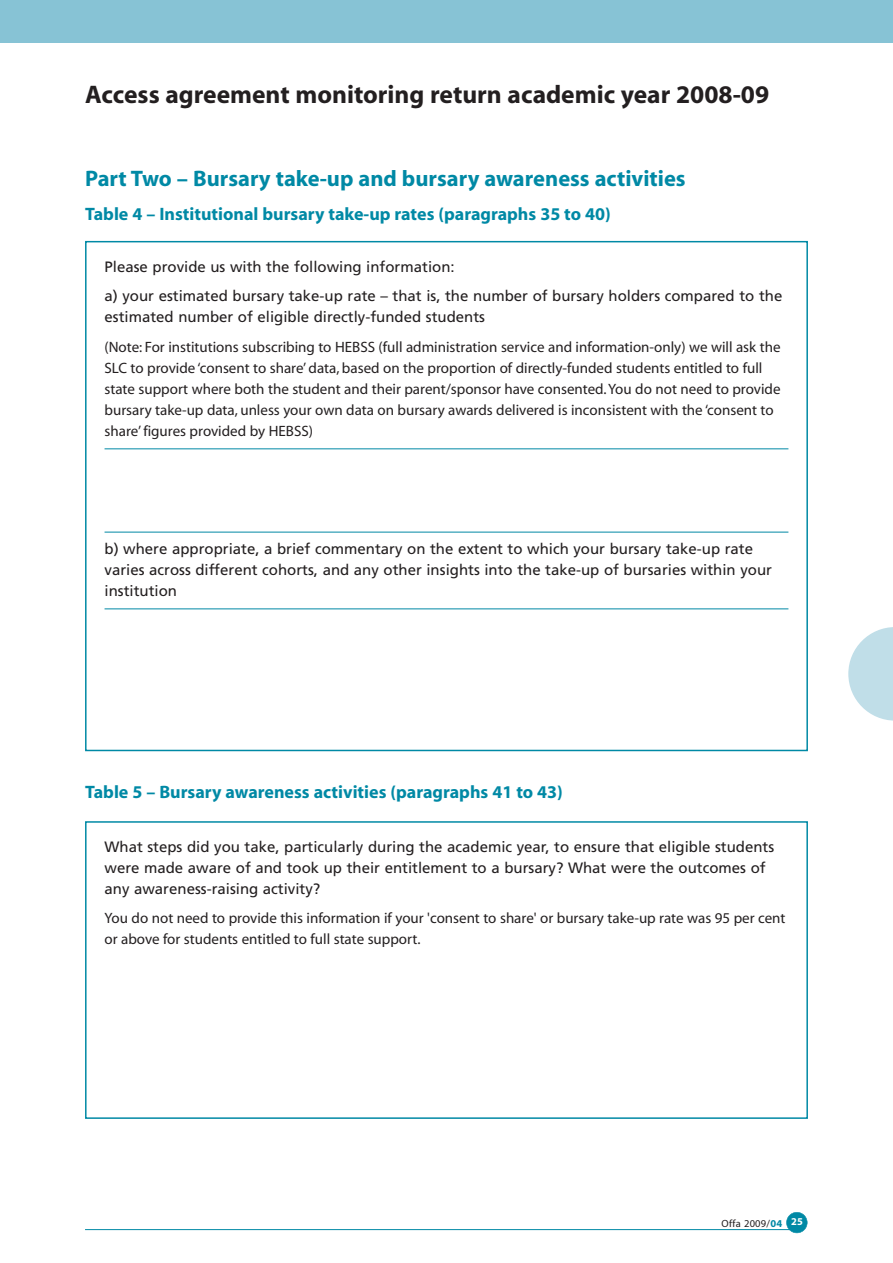
<style>
.page{position:relative;width:893px;height:1263px;background:#fff}
.page>*{position:absolute;margin:0;border:0;box-sizing:border-box;transform-origin:0 0}
.t1{font:700 25.5px "Myriad";color:#231f20}
.t2{font:700 22.5px "Myriad";color:#0089a5}
.t3{font:700 18px "Myriad";color:#0089a5}
.t4{font:15px/21px "Myriad";color:#231f20}
.t5{font:15px/21px "Frutiger";color:#231f20}
.t6{font:10.5px "Myriad";letter-spacing:.025em;color:#231f20}
.t7{font:700 10.5px "Myriad";color:#fff}
.s1{font-weight:700;color:#0089a5}
</style>
<div class="page">
<hr style="left:85px;top:1229px;width:710px;height:1px;background:#0089a5">
<div style="left:787px;top:1212px;width:20px;height:21px;background:#0089a5;border-radius:50%"></div>
<div style="left:786px;top:1212px;width:21px;height:21px;border:1px solid #0089a5;border-radius:50%"></div>
<svg style="left:848px;top:627px;width:45px;height:94px"></svg>
<div style="left:0;top:0;width:893px;height:43px;background:#87c3d5"></div>
<hr style="left:105px;top:448px;width:683px;height:1px;background:#0089a5">
<hr style="left:105px;top:532px;width:683px;height:1px;background:#0089a5">
<hr style="left:105px;top:608px;width:683px;height:1px;background:#0089a5">
<div style="left:85px;top:821px;width:723px;height:298px;border:2px solid #0089a5"></div>
<h1 class="t1" style="left:85px;top:85px;width:686px">Access agreement monitoring return academic year 2008-09</h1>
<h2 class="t2" style="left:85px;top:170px;width:602px">Part Two – Bursary take-up and bursary awareness activities</h2>
<p class="t3" style="left:85px;top:207px;width:527px">Table 4 – Institutional bursary take-up rates (paragraphs 35 to 40)</p>
<p class="t5" style="left:105px;top:253px;width:679px;line-height:29.5px">Please provide us with the following information:<br>a) your estimated bursary take-up rate – that is, the number of bursary holders compared to the</p>
<p class="t5" style="left:105px;top:308px;width:382px">estimated number of eligible directly-funded students</p>
<p class="t4" style="left:105px;top:337px;width:677px">(Note: For institutions subscribing to HEBSS (full administration service and information-only) we will ask the SLC to provide ‘consent to share’ data, based on the proportion of directly-funded students entitled to full state support where both the student and their parent/sponsor have consented. You do not need to provide bursary take-up data, unless your own data on bursary awards delivered is inconsistent with the ‘consent to share’ figures provided by HEBSS)</p>
<p class="t5" style="left:105px;top:539px;width:669px">b) where appropriate, a brief commentary on the extent to which your bursary take-up rate varies across different cohorts, and any other insights into the take-up of bursaries within your institution</p>
<p class="t3" style="left:85px;top:785px;width:479px">Table 5 – Bursary awareness activities (paragraphs 41 to 43)</p>
<p class="t5" style="left:105px;top:837px;width:671px">What steps did you take, particularly during the academic year, to ensure that eligible students were made aware of and took up their entitlement to a bursary? What were the outcomes of any awareness-raising activity?</p>
<p class="t4" style="left:105px;top:909px;width:682px">You do not need to provide this information if your 'consent to share' or bursary take-up rate was 95 per cent or above for students entitled to full state support.</p>
<p class="t6" style="left:722px;top:1220px;width:62px">Offa 2009/<span class="s1">04</span></p>
<p class="t7" style="left:791px;top:1218px;width:13px">25</p>
</div>
